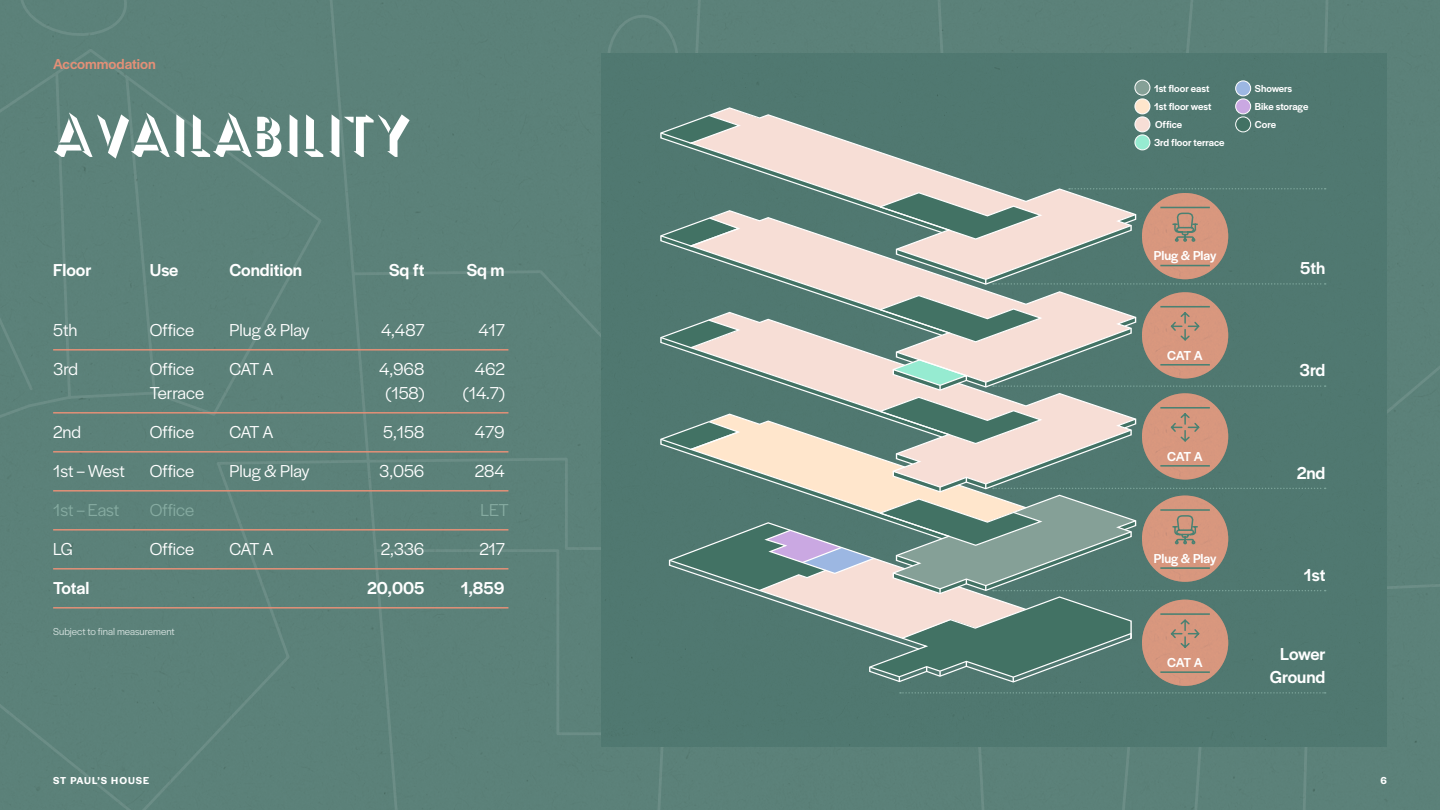
<style>
.page{position:relative;width:1440px;height:810px;background:#5b8179}
.page>*{position:absolute;margin:0;border:0;box-sizing:border-box;transform-origin:0 0}
.t1{font:52.5px "Semplicita Ombra";color:#fff}
.t2{font:18px "Halyard Display";color:#fff}
.t3{font:500 18px/22.5px "Halyard Display";color:#fff;text-align:center}
.t4{font:18px "Halyard Display";color:#86aba1}
.t5{font:500 15px "Halyard Display";color:#e49077}
.t6{font:500 13.5px "Halyard Display";letter-spacing:-.015em;color:#fff}
.t7{font:500 10.5px/18px "Halyard Display";color:#fff}
.t8{font:10.5px "Halyard Display";color:#d7e3e0}
.t9{font:600 10.5px "Halyard Display";letter-spacing:.095em;color:#fff}
</style>
<div class="page">
<div style="left:601px;top:53px;width:786px;height:693px;background:#507870"></div>
<svg style="left:900px;top:692px;width:426px;height:2px"></svg>
<div style="left:1135px;top:80px;width:15px;height:15px;background:#85a097;border-radius:50%"></div>
<div style="left:1135px;top:80px;width:15px;height:15px;border:1px solid #fff;border-radius:50%"></div>
<div style="left:1135px;top:99px;width:15px;height:15px;background:#ffe6cc;border-radius:50%"></div>
<div style="left:1135px;top:99px;width:15px;height:15px;border:1px solid #fff;border-radius:50%"></div>
<div style="left:1236px;top:81px;width:15px;height:15px;background:#9cb7e2;border-radius:50%"></div>
<div style="left:1235px;top:81px;width:16px;height:15px;border:1px solid #fff;border-radius:50%"></div>
<div style="left:1236px;top:99px;width:15px;height:15px;background:#caa8e2;border-radius:50%"></div>
<div style="left:1235px;top:99px;width:16px;height:15px;border:1px solid #fff;border-radius:50%"></div>
<img style="left:1142px;top:682px;width:86px;height:4px">
<svg style="left:659px;top:108px;width:667px;height:574px;background:#84958b"></svg>
<hr style="left:53px;top:349px;width:455px;height:2px;background:#e49077">
<hr style="left:53px;top:412px;width:455px;height:2px;background:#e49077">
<hr style="left:53px;top:451px;width:455px;height:2px;background:#e49077">
<hr style="left:53px;top:490px;width:455px;height:2px;background:#e49077">
<hr style="left:53px;top:529px;width:455px;height:2px;background:#e49077">
<hr style="left:53px;top:568px;width:455px;height:2px;background:#e49077">
<hr style="left:53px;top:607px;width:455px;height:2px;background:#e49077">
<p class="t5" style="left:53px;top:54px;width:104px">Accommodation</p>
<h1 class="t1" style="left:53px;top:102px;width:359px">AVAILABILITY</h1>
<p class="t3" style="left:53px;top:257px;width:40px">Floor</p>
<p class="t3" style="left:150px;top:257px;width:30px">Use</p>
<p class="t3" style="left:229px;top:257px;width:74px">Condition</p>
<p class="t3" style="left:389px;top:257px;width:37px">Sq ft</p>
<p class="t3" style="left:467px;top:257px;width:39px">Sq m</p>
<p class="t2" style="left:53px;top:318px;width:26px">5th</p>
<p class="t2" style="left:150px;top:318px;width:46px">Office</p>
<p class="t2" style="left:229px;top:318px;width:82px">Plug &amp; Play</p>
<p class="t2" style="left:381px;top:318px;width:45px">4,487</p>
<p class="t2" style="left:478px;top:318px;width:28px">417</p>
<p class="t2" style="left:53px;top:357px;width:27px">3rd</p>
<p class="t2" style="left:150px;top:357px;width:46px">Office</p>
<p class="t2" style="left:229px;top:357px;width:46px">CAT A</p>
<p class="t2" style="left:379px;top:357px;width:47px">4,968</p>
<p class="t2" style="left:475px;top:357px;width:31px">462</p>
<p class="t2" style="left:150px;top:381px;width:56px">Terrace</p>
<p class="t2" style="left:386px;top:381px;width:40px">(158)</p>
<p class="t2" style="left:463px;top:381px;width:43px">(14.7)</p>
<p class="t2" style="left:53px;top:420px;width:29px">2nd</p>
<p class="t2" style="left:150px;top:420px;width:46px">Office</p>
<p class="t2" style="left:229px;top:420px;width:46px">CAT A</p>
<p class="t2" style="left:383px;top:420px;width:43px">5,158</p>
<p class="t2" style="left:475px;top:420px;width:31px">479</p>
<p class="t2" style="left:53px;top:459px;width:73px">1st – West</p>
<p class="t2" style="left:150px;top:459px;width:46px">Office</p>
<p class="t2" style="left:229px;top:459px;width:82px">Plug &amp; Play</p>
<p class="t2" style="left:379px;top:459px;width:47px">3,056</p>
<p class="t2" style="left:475px;top:459px;width:31px">284</p>
<p class="t4" style="left:53px;top:498px;width:68px">1st – East</p>
<p class="t4" style="left:150px;top:498px;width:46px">Office</p>
<p class="t4" style="left:481px;top:498px;width:30px">LET</p>
<p class="t2" style="left:53px;top:537px;width:21px">LG</p>
<p class="t2" style="left:150px;top:537px;width:46px">Office</p>
<p class="t2" style="left:229px;top:537px;width:46px">CAT A</p>
<p class="t2" style="left:381px;top:537px;width:45px">2,336</p>
<p class="t2" style="left:479px;top:537px;width:27px">217</p>
<p class="t3" style="left:53px;top:576px;width:38px">Total</p>
<p class="t3" style="left:367px;top:576px;width:59px">20,005</p>
<p class="t3" style="left:461px;top:576px;width:45px">1,859</p>
<p class="t8" style="left:53px;top:624px;width:123px">Subject to final measurement</p>
<p class="t7" style="left:1154px;top:79px;width:72px">1st floor east<br>1st floor west<br>Office<br>3rd floor terrace</p>
<p class="t7" style="left:1255px;top:79px;width:55px">Showers<br>Bike storage<br>Core</p>
<p class="t6" style="left:1154px;top:246px;width:64px">Plug &amp; Play</p>
<p class="t6" style="left:1167px;top:345px;width:37px">CAT A</p>
<p class="t6" style="left:1167px;top:447px;width:37px">CAT A</p>
<p class="t6" style="left:1154px;top:549px;width:64px">Plug &amp; Play</p>
<p class="t6" style="left:1167px;top:653px;width:37px">CAT A</p>
<p class="t3" style="left:1300px;top:256px;width:27px">5th</p>
<p class="t3" style="left:1299px;top:358px;width:27px">3rd</p>
<p class="t3" style="left:1297px;top:460px;width:30px">2nd</p>
<p class="t3" style="left:1304px;top:563px;width:23px">1st</p>
<p class="t3" style="left:1270px;top:642px;width:57px">Lower<br>Ground</p>
<p class="t9" style="left:53px;top:773px;width:98px">ST PAUL’S HOUSE</p>
<p class="t9" style="left:1380px;top:773px;width:8px">6</p>
</div>
